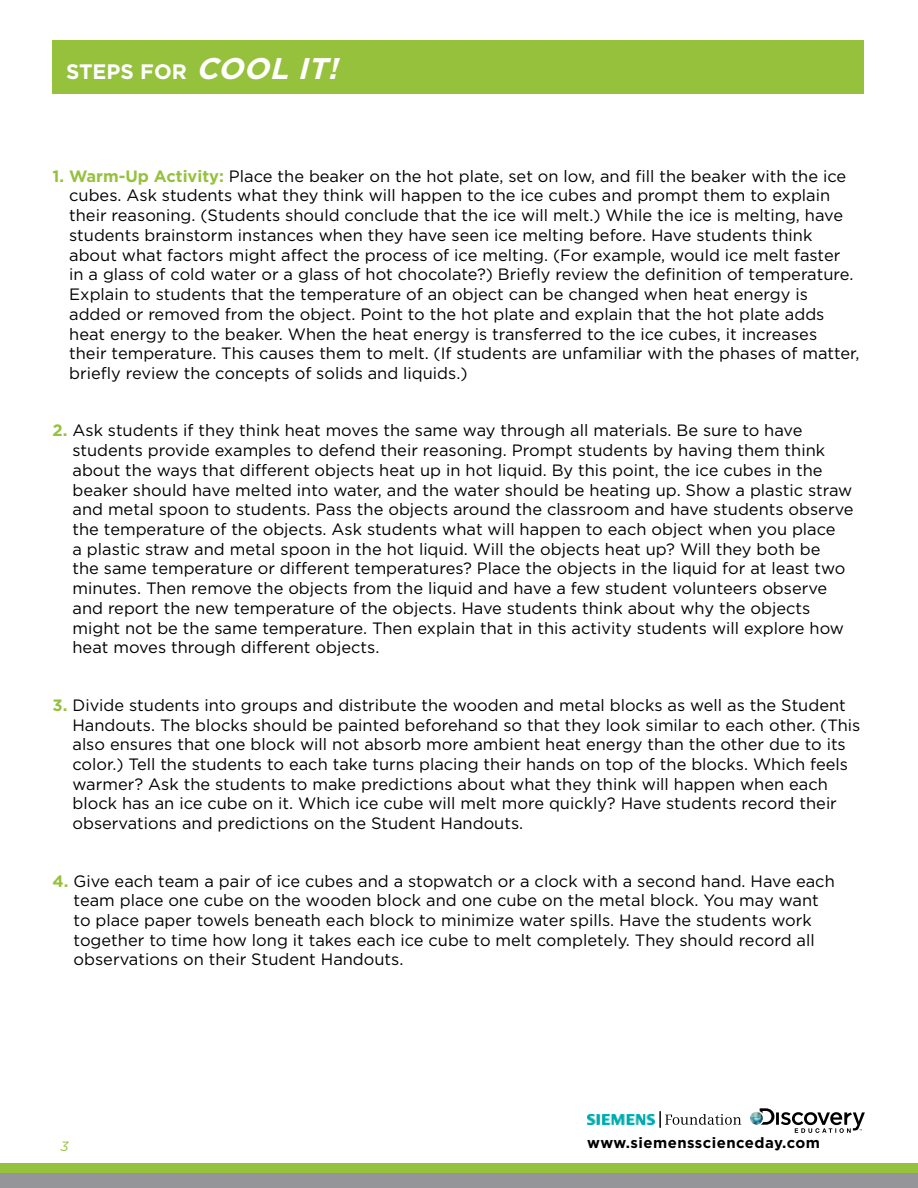
<style>
.page{position:relative;width:918px;height:1188px;background:#fff}
.page>*{position:absolute;margin:0;border:0;box-sizing:border-box;transform-origin:0 0}
.t1{font:italic 700 29.85px "Gotham";color:#fff}
.t2{font:700 20.85px "Gotham";color:#fff}
.t3{font:16.5px/19.8px "Gotham";color:#000}
.t4{font:700 15px "Gotham";letter-spacing:.03em;color:#000}
.t5{font:italic 13.5px "Gotham";color:#96c13d}
.s1{font-style:italic;font-size:29.85px}
.s2{font-weight:700;color:#96c13d}
</style>
<div class="page">
<svg style="left:750px;top:1108px;width:115px;height:25px"></svg>
<img style="left:587px;top:1114px;width:68px;height:11px">
<svg style="left:660px;top:1111px;width:81px;height:17px"></svg>
<div style="left:53px;top:40px;width:811px;height:54px;background:#96c13d"></div>
<div style="left:0;top:1164px;width:918px;height:24px;background:#96c13d"></div>
<div style="left:0;top:1174px;width:918px;height:14px;background:#939598"></div>
<p class="t2" style="left:66px;top:59px;width:157px">steps for <span class="s1">Coo</span></p>
<h1 class="t1" style="left:269px;top:51px;width:77px">l It!</h1>
<p class="t3" style="left:69px;top:166px;width:792px;text-indent:-17px"><span class="s2">1. Warm-Up Activity:</span> Place the beaker on the hot plate, set on low, and fill the beaker with the ice cubes. Ask students what they think will happen to the ice cubes and prompt them to explain their reasoning. (Students should conclude that the ice will melt.) While the ice is melting, have students brainstorm instances when they have seen ice melting before. Have students think about what factors might affect the process of ice melting. (For example, would ice melt faster<br>in a glass of cold water or a glass of hot chocolate?) Briefly review the definition of temperature.<br>Explain to students that the temperature of an object can be changed when heat energy is added or removed from the object. Point to the hot plate and explain that the hot plate adds heat energy to the beaker. When the heat energy is transferred to the ice cubes, it increases<br>their temperature. This causes them to melt. (If students are unfamiliar with the phases of matter, briefly review the concepts of solids and liquids.)</p>
<p class="t3" style="left:73px;top:420px;width:783px;text-indent:-20px"><span class="s2">2.</span> Ask students if they think heat moves the same way through all materials. Be sure to have students provide examples to defend their reasoning. Prompt students by having them think about the ways that different objects heat up in hot liquid. By this point, the ice cubes in the beaker should have melted into water, and the water should be heating up. Show a plastic straw and metal spoon to students. Pass the objects around the classroom and have students observe the temperature of the objects. Ask students what will happen to each object when you place<br>a plastic straw and metal spoon in the hot liquid. Will the objects heat up? Will they both be<br>the same temperature or different temperatures? Place the objects in the liquid for at least two minutes. Then remove the objects from the liquid and have a few student volunteers observe and report the new temperature of the objects. Have students think about why the objects might not be the same temperature. Then explain that in this activity students will explore how heat moves through different objects.</p>
<p class="t3" style="left:72px;top:695px;width:789px;text-indent:-20px"><span class="s2">3.</span> Divide students into groups and distribute the wooden and metal blocks as well as the Student Handouts. The blocks should be painted beforehand so that they look similar to each other. (This also ensures that one block will not absorb more ambient heat energy than the other due to its color.) Tell the students to each take turns placing their hands on top of the blocks. Which feels warmer? Ask the students to make predictions about what they think will happen when each block has an ice cube on it. Which ice cube will melt more quickly? Have students record their observations and predictions on the Student Handouts.</p>
<p class="t3" style="left:74px;top:871px;width:763px;text-indent:-21px"><span class="s2">4.</span> G ive each team a pair of ice cubes and a stopwatch or a clock with a second hand. Have each team place one cube on the wooden block and one cube on the metal block. You may want to place paper towels beneath each block to minimize water spills. Have the students work together to time how long it takes each ice cube to melt completely. They should record all observations on their Student Handouts.</p>
<p class="t5" style="left:60px;top:1139px;width:10px">3</p>
<p class="t4" style="left:587px;top:1134px;width:234px">www.siemensscienceday.com</p>
</div>
